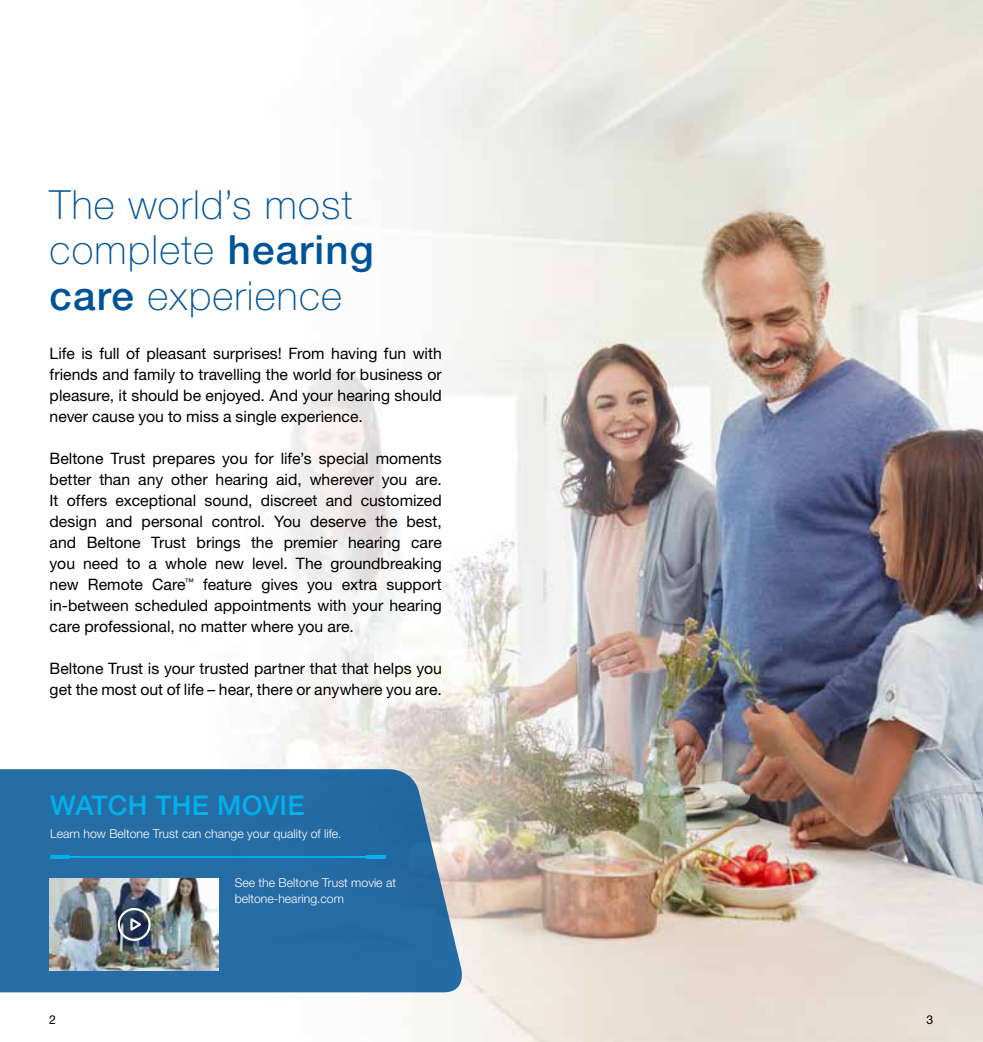
<style>
.page{position:relative;width:983px;height:1042px;background:#fff}
.page>*{position:absolute;margin:0;border:0;box-sizing:border-box;transform-origin:0 0}
.t1{font:100 40.25px/45.5px "Helvetica Neue LT Pro";letter-spacing:.03em;color:#005397}
.t2{font:500 27.3px "Helvetica Neue LT Pro";letter-spacing:.01em;color:#00b0eb}
.t3{font:15.75px/21px "Helvetica Neue LT Pro";color:#000;text-align:justify}
.t4{font:300 12.25px/15.8px "Helvetica Neue LT Pro";color:#fff}
.t5{font:12.25px "Helvetica Neue LT Pro";color:#000}
.s1{font-weight:500}
</style>
<div class="page">
<img style="left:0;top:0;width:982px;height:1042px">
<svg style="left:0;top:769px;width:467px;height:223px;background:#3373a8"></svg>
<hr style="left:59px;top:856px;width:324px;height:2px;background:#00b0eb">
<hr style="left:50px;top:855px;width:19px;height:4px;background:#00b0eb">
<hr style="left:366px;top:855px;width:20px;height:4px;background:#00b0eb">
<img style="left:50px;top:878px;width:169px;height:92px">
<svg style="left:128px;top:916px;width:16px;height:17px"></svg>
<div style="left:118px;top:908px;width:33px;height:33px;border:2px solid #fff;border-radius:50%"></div>
<h1 class="t1" style="left:50px;top:182px;width:325px">The world’s most complete <span class="s1">hearing care</span> experience</h1>
<p class="t3" style="left:50px;top:343px;width:393px">Life is full of pleasant surprises! From having fun with friends and family to travelling the world for business or pleasure, it should be enjoyed. And your hearing should never cause you to miss a single experience.</p>
<p class="t3" style="left:50px;top:448px;width:393px">Beltone Trust prepares you for life’s special moments better than any other hearing aid, wherever you are.<br>It offers exceptional sound, discreet and customized design and personal control. You deserve the best, and Beltone Trust brings the premier hearing care you need to a whole new level. The groundbreaking new Remote Care<sup>™</sup> feature gives you extra support in-between scheduled appointments with your hearing care professional, no matter where you are.</p>
<p class="t3" style="left:50px;top:658px;width:393px">Beltone Trust is your trusted partner that that helps you get the most out of life – hear, there or anywhere you are.</p>
<h2 class="t2" style="left:50px;top:789px;width:256px">WATCH THE MOVIE</h2>
<p class="t4" style="left:50px;top:826px;width:293px">Learn how Beltone Trust can change your quality of life.</p>
<p class="t4" style="left:235px;top:874px;width:163px">See the Beltone Trust movie at beltone-hearing.com</p>
<p class="t5" style="left:49px;top:1012px;width:8px">2</p>
<p class="t5" style="left:926px;top:1012px;width:8px">3</p>
</div>
